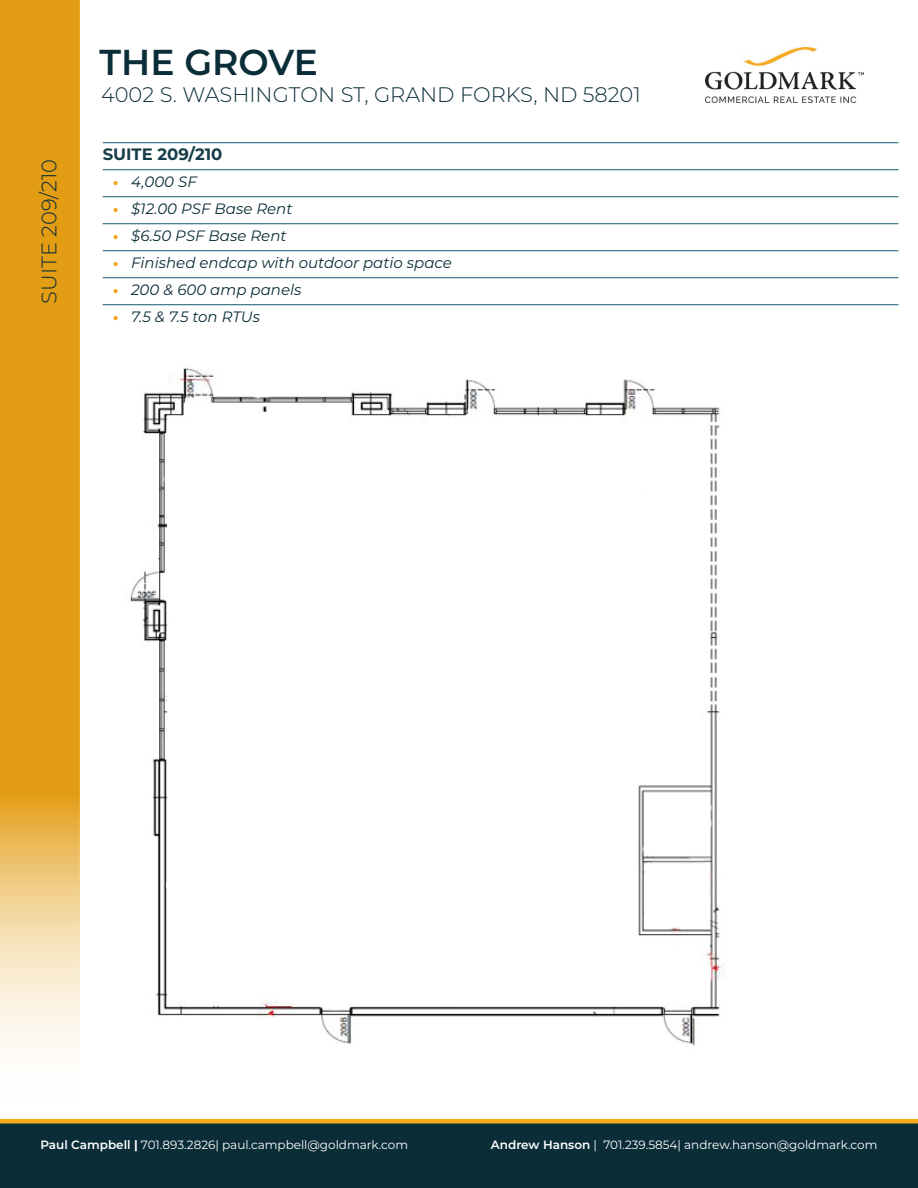
<style>
.page{position:relative;width:918px;height:1188px;background:#fff}
.page>*{position:absolute;margin:0;border:0;box-sizing:border-box;transform-origin:0 0}
.t1{font:600 36px "Montserrat";color:#0a2d38}
.t2{font:300 21px "Montserrat";color:#0a2d38}
.t3{font:700 16.5px "Montserrat";color:#163d4a}
.t4{font:italic 15px "Montserrat";color:#0a2d38}
.t5{font:12px "Montserrat";color:#fff}
.s1{font-family:"Source Sans Pro";font-weight:700;font-style:normal;color:#f4a41d}
.s2{font-weight:600}
.s3{font-weight:700}
</style>
<div class="page">
<svg style="left:0;top:0;width:79px;height:1119px;background:#e8af41"></svg>
<div style="left:0;top:1124px;width:918px;height:64px;background:#0a2d38"></div>
<div style="left:0;top:1119px;width:918px;height:5px;border:2px solid #f5ab1c"></div>
<img style="left:705px;top:47px;width:159px;height:55px">
<hr style="left:103px;top:142px;width:795px;height:1px;background:#135776">
<hr style="left:103px;top:169px;width:795px;height:1px;background:#135776">
<hr style="left:103px;top:196px;width:795px;height:1px;background:#135776">
<hr style="left:103px;top:223px;width:795px;height:1px;background:#135776">
<hr style="left:103px;top:250px;width:795px;height:1px;background:#135776">
<hr style="left:103px;top:277px;width:795px;height:1px;background:#135776">
<hr style="left:103px;top:304px;width:795px;height:1px;background:#135776">
<img style="left:130px;top:367px;width:597px;height:679px">
<h2 class="t2" style="left:35px;top:304px;width:146px;rotate:-90deg">SUITE 209/210</h2>
<h1 class="t1" style="left:100px;top:37px;width:220px">THE GROVE</h1>
<h2 class="t2" style="left:101px;top:81px;width:541px">4002 S. WASHINGTON ST, GRAND FORKS, ND 58201</h2>
<p class="t3" style="left:103px;top:142px;width:121px">SUITE 209/210</p>
<p class="t4" style="left:113px;top:171px;width:85px"><span class="s1">•</span> 4,000 SF</p>
<p class="t4" style="left:113px;top:198px;width:181px"><span class="s1">•</span> $12.00 PSF Base Rent</p>
<p class="t4" style="left:113px;top:225px;width:175px"><span class="s1">•</span> $6.50 PSF Base Rent</p>
<p class="t4" style="left:113px;top:252px;width:340px"><span class="s1">•</span> Finished endcap with outdoor patio space</p>
<p class="t4" style="left:113px;top:279px;width:190px"><span class="s1">•</span> 200 &amp; 600 amp panels</p>
<p class="t4" style="left:113px;top:306px;width:148px"><span class="s1">•</span> 7.5 &amp; 7.5 ton RTUs</p>
<p class="t5" style="left:40px;top:1136px;width:369px"><span class="s2">Paul Campbell</span> <span class="s3">|</span> 701.893.2826| paul.campbell@goldmark.com</p>
<p class="t5" style="left:491px;top:1136px;width:388px"><span class="s2">Andrew Hanson</span> | 701.239.5854| andrew.hanson@goldmark.com</p>
</div>
